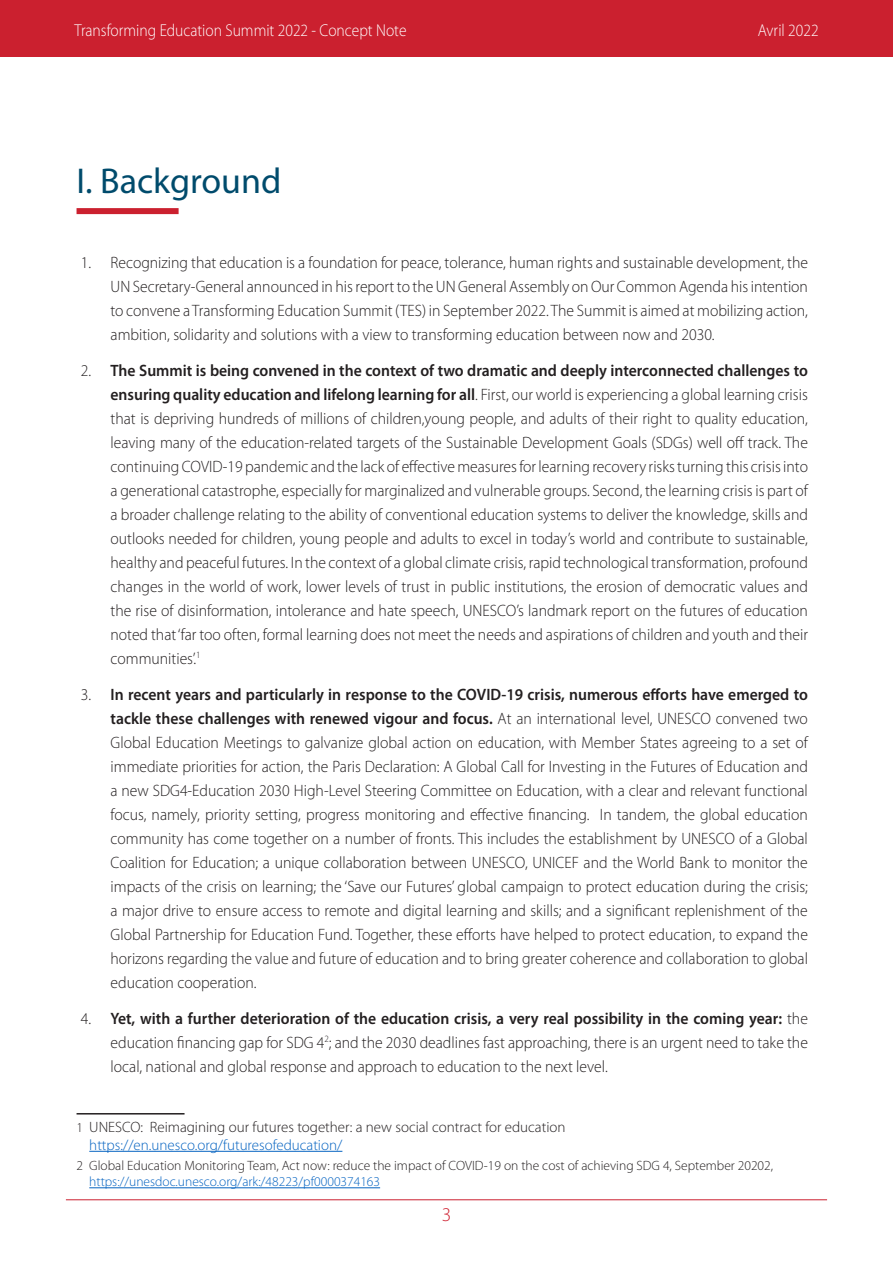
<style>
.page{position:relative;width:893px;height:1263px;background:#fff}
.page>*{position:absolute;margin:0;border:0;box-sizing:border-box;transform-origin:0 0}
.TT1{font:36px "Myriad Pro";color:#004b6c}
.t1{font:300 19.5px "Myriad Pro";color:#cf2535}
.t2{font:300 17.25px "Myriad Pro";color:#fff;scale:.9 1}
.t3{font:300 16.5px/24px "Myriad Pro";color:#231f20;text-align:justify;scale:.95 1}
.Footnote{font:300 15px/18px "Myriad Pro";color:#231f20}
.Footnote-2{font:300 13.5px/16.2px "Myriad Pro";color:#231f20}
.s1{font-weight:600}
.s2{font-size:13.5px}
.s3{color:#0563c1}
</style>
<div class="page">
<hr style="left:66px;top:1199px;width:761px;height:1px;background:#cb202f">
<div style="left:77px;top:208px;width:102px;height:6px;background:#cb202f"></div>
<hr style="left:77px;top:1113px;width:108px;height:1px;background:#231f20">
<hr style="left:89px;top:1151px;width:253px;height:1px;background:#0563c1">
<hr style="left:89px;top:1187px;width:291px;height:1px;background:#0563c1">
<div style="left:0;top:0;width:893px;height:57px;background:#cb202f"></div>
<p class="t2" style="left:74px;top:21px;width:371px">Transforming Education Summit 2022 - Concept Note</p>
<p class="t2" style="left:758px;top:21px;width:69px">Avril 2022</p>
<p class="TT1" style="left:77px;top:159px;width:206px">I. Background</p>
<p class="t3" style="left:111px;top:251px;width:736px;text-indent:-30px">1. Recognizing that education is a foundation for peace, tolerance, human rights and sustainable development, the UN Secretary-General announced in his report to the UN General Assembly on Our Common Agenda his intention to convene a Transforming Education Summit (TES) in September 2022. The Summit is aimed at mobilizing action, ambition, solidarity and solutions with a view to transforming education between now and 2030.</p>
<p class="t3" style="left:111px;top:359px;width:736px;text-indent:-30px">2. <span class="s1">The Summit is being convened in the context of two dramatic and deeply interconnected challenges to ensuring quality education and lifelong learning for all</span>. First, our world is experiencing a global learning crisis that is depriving hundreds of millions of children,young people, and adults of their right to quality education, leaving many of the education-related targets of the Sustainable Development Goals (SDGs) well off track. The continuing COVID-19 pandemic and the lack of effective measures for learning recovery risks turning this crisis into a generational catastrophe, especially for marginalized and vulnerable groups. Second, the learning crisis is part of a broader challenge relating to the ability of conventional education systems to deliver the knowledge, skills and outlooks needed for children, young people and adults to excel in today’s world and contribute to sustainable, healthy and peaceful futures. In the context of a global climate crisis, rapid technological transformation, profound changes in the world of work, lower levels of trust in public institutions, the erosion of democratic values and the rise of disinformation, intolerance and hate speech, UNESCO’s landmark report on the futures of education noted that ‘far too often, formal learning does not meet the needs and aspirations of children and youth and their communities’.<sup>1</sup></p>
<p class="t3" style="left:111px;top:683px;width:736px;text-indent:-30px">3. <span class="s1">In recent years and particularly in response to the COVID-19 crisis, numerous efforts have emerged to tackle these challenges with renewed vigour and focus.</span> At an international level, UNESCO convened two Global Education Meetings to galvanize global action on education, with Member States agreeing to a set of immediate priorities for action, the Paris Declaration: A Global Call for Investing in the Futures of Education and a new SDG4-Education 2030 High-Level Steering Committee on Education, with a clear and relevant functional focus, namely, priority setting, progress monitoring and effective financing. In tandem, the global education community has come together on a number of fronts. This includes the establishment by UNESCO of a Global Coalition for Education; a unique collaboration between UNESCO, UNICEF and the World Bank to monitor the impacts of the crisis on learning; the ‘Save our Futures’ global campaign to protect education during the crisis; a major drive to ensure access to remote and digital learning and skills; and a significant replenishment of the Global Partnership for Education Fund. Together, these efforts have helped to protect education, to expand the horizons regarding the value and future of education and to bring greater coherence and collaboration to global education cooperation.</p>
<p class="t3" style="left:111px;top:1007px;width:736px;text-indent:-30px">4. <span class="s1">Yet, with a further deterioration of the education crisis, a very real possibility in the coming year:</span> the education financing gap for SDG 4<sup>2</sup>; and the 2030 deadlines fast approaching, there is an urgent need to take the local, national and global response and approach to education to the next level.</p>
<p class="Footnote" style="left:89px;top:1118px;width:478px;text-indent:-13px"><span class="s2">1</span> UNESCO: Reimagining our futures together: a new social contract for education <span class="s3">https://en.unesco.org/futuresofeducation/</span></p>
<p class="Footnote-2" style="left:89px;top:1158px;width:685px;text-indent:-13px">2 Global Education Monitoring Team, Act now: reduce the impact of COVID-19 on the cost of achieving SDG 4, September 20202, <span class="s3">https://unesdoc.unesco.org/ark:/48223/pf0000374163</span></p>
<p class="t1" style="left:442px;top:1204px;width:11px">3</p>
</div>
